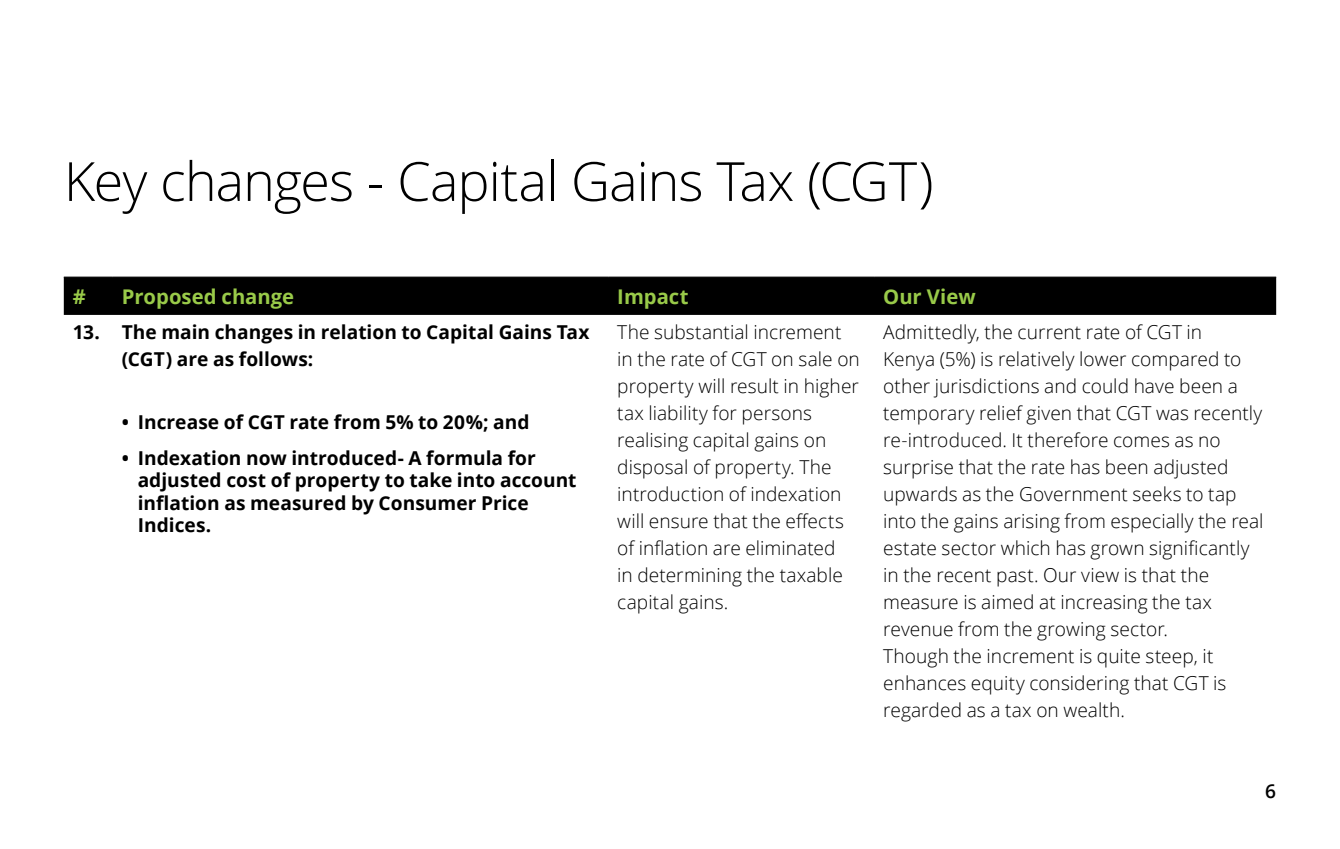
<style>
.page{position:relative;width:1340px;height:849px;background:#fff}
.page>*{position:absolute;margin:0;border:0;box-sizing:border-box;transform-origin:0 0}
.t1{font:300 54px "Open Sans";letter-spacing:-.02em;color:#000}
.t2{font:700 20.25px "Open Sans";color:#99ca49}
.t3{font:300 19.12px/27px "Open Sans";letter-spacing:.005em;color:#000}
.t4{font:700 19.12px/22.5px "Open Sans";color:#000}
.t5{font:600 19.12px "Open Sans";color:#000}
</style>
<div class="page">
<div style="left:64px;top:278px;width:1212px;height:37px;background:#000"></div>
<hr style="left:64px;top:276px;width:49px;height:2px;background:#000">
<hr style="left:113px;top:276px;width:495px;height:2px;background:#000">
<hr style="left:608px;top:276px;width:266px;height:2px;background:#000">
<hr style="left:874px;top:276px;width:402px;height:2px;background:#000">
<h1 class="t1" style="left:64px;top:144px;width:871px">Key changes - Capital Gains Tax (CGT)</h1>
<p class="t2" style="left:73px;top:282px;width:15px">#</p>
<p class="t2" style="left:122px;top:282px;width:174px">Proposed change</p>
<p class="t2" style="left:617px;top:282px;width:73px">Impact</p>
<p class="t2" style="left:883px;top:282px;width:94px">Our View</p>
<p class="t4" style="left:122px;top:317px;width:469px;line-height:27px;text-indent:-49px">13. The main changes in relation to Capital Gains Tax (CGT) are as follows:</p>
<p class="t3" style="left:617px;top:317px;width:244px">The substantial increment in the rate of CGT on sale on property will result in higher tax liability for persons realising capital gains on disposal of property. The introduction of indexation will ensure that the effects of inflation are eliminated<br>in determining the taxable capital gains.</p>
<p class="t3" style="left:883px;top:317px;width:382px">Admittedly, the current rate of CGT in<br>Kenya (5%) is relatively lower compared to other jurisdictions and could have been a temporary relief given that CGT was recently re-introduced. It therefore comes as no surprise that the rate has been adjusted upwards as the Government seeks to tap into the gains arising from especially the real estate sector which has grown significantly in the recent past. Our view is that the measure is aimed at increasing the tax revenue from the growing sector.<br>Though the increment is quite steep, it enhances equity considering that CGT is regarded as a tax on wealth.</p>
<p class="t4" style="left:122px;top:410px;width:409px">• Increase of CGT rate from 5% to 20%; and</p>
<p class="t4" style="left:138px;top:446px;width:440px;text-indent:-16px">• Indexation now introduced- A formula for adjusted cost of property to take into account inflation as measured by Consumer Price Indices.</p>
<p class="t5" style="left:1265px;top:777px;width:12px">6</p>
</div>
